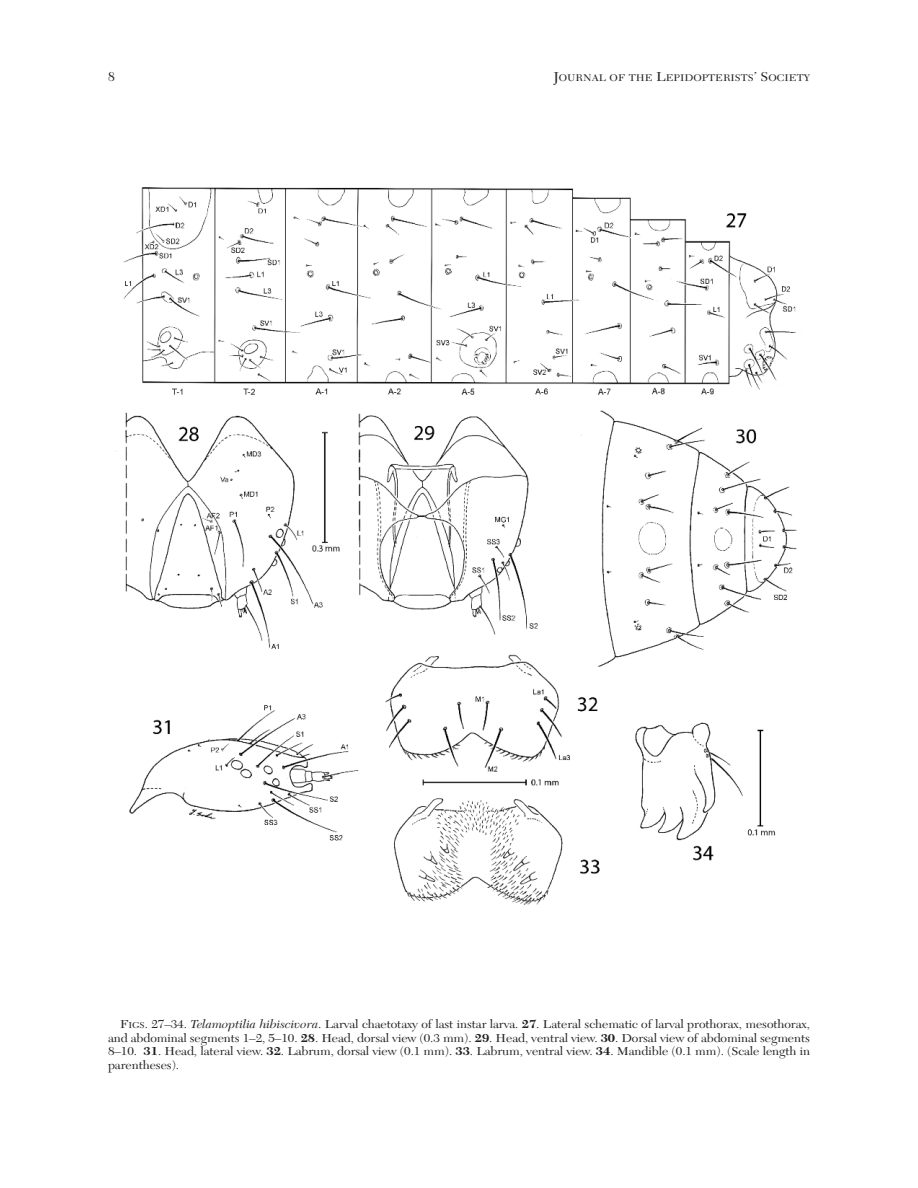
<style>
.page{position:relative;width:918px;height:1188px;background:#fff}
.page>*{position:absolute;margin:0;border:0;box-sizing:border-box;transform-origin:0 0}
.t1{font:13.5px "New Caledonia";color:#231f20}
.t2{font:12px/13.5px "New Caledonia";letter-spacing:-.005em;color:#231f20;text-align:justify;scale:1.09 1}
.t3{font:10.2px "New Caledonia";color:#231f20;scale:1.09 1}
.s1{color:#fff}
.s2{font-size:13.5px}
.s3{font-size:9px}
.s4{font-style:italic}
.s5{font-weight:700}
</style>
<div class="page">
<img style="left:115px;top:187px;width:682px;height:718px">
<p class="t1" style="left:108px;top:70px;width:16px">8<span class="s1">8</span></p>
<p class="t3" style="left:553px;top:73px;width:237px"><span class="s2">J</span>OURNAL OF THE <span class="s2">L</span>EPIDOPTERISTS<span class="s2">’ S</span>OCIETY</p>
<p class="t2" style="left:108px;top:1019px;width:646px;text-indent:12px">F<span class="s3">IGS</span>. 27–34. <span class="s4">Telamoptilia hibiscivora</span>. Larval chaetotaxy of last instar larva. <span class="s5">27</span>. Lateral schematic of larval prothorax, mesothorax, and abdominal segments 1–2, 5–10. <span class="s5">28</span>. Head, dorsal view (0.3 mm). <span class="s5">29</span>. Head, ventral view. <span class="s5">30</span>. Dorsal view of abdominal segments 8–10. <span class="s5">31</span>. Head, lateral view. <span class="s5">32</span>. Labrum, dorsal view (0.1 mm). <span class="s5">33</span>. Labrum, ventral view. <span class="s5">34</span>. Mandible (0.1 mm). (Scale length in parentheses).</p>
</div>
